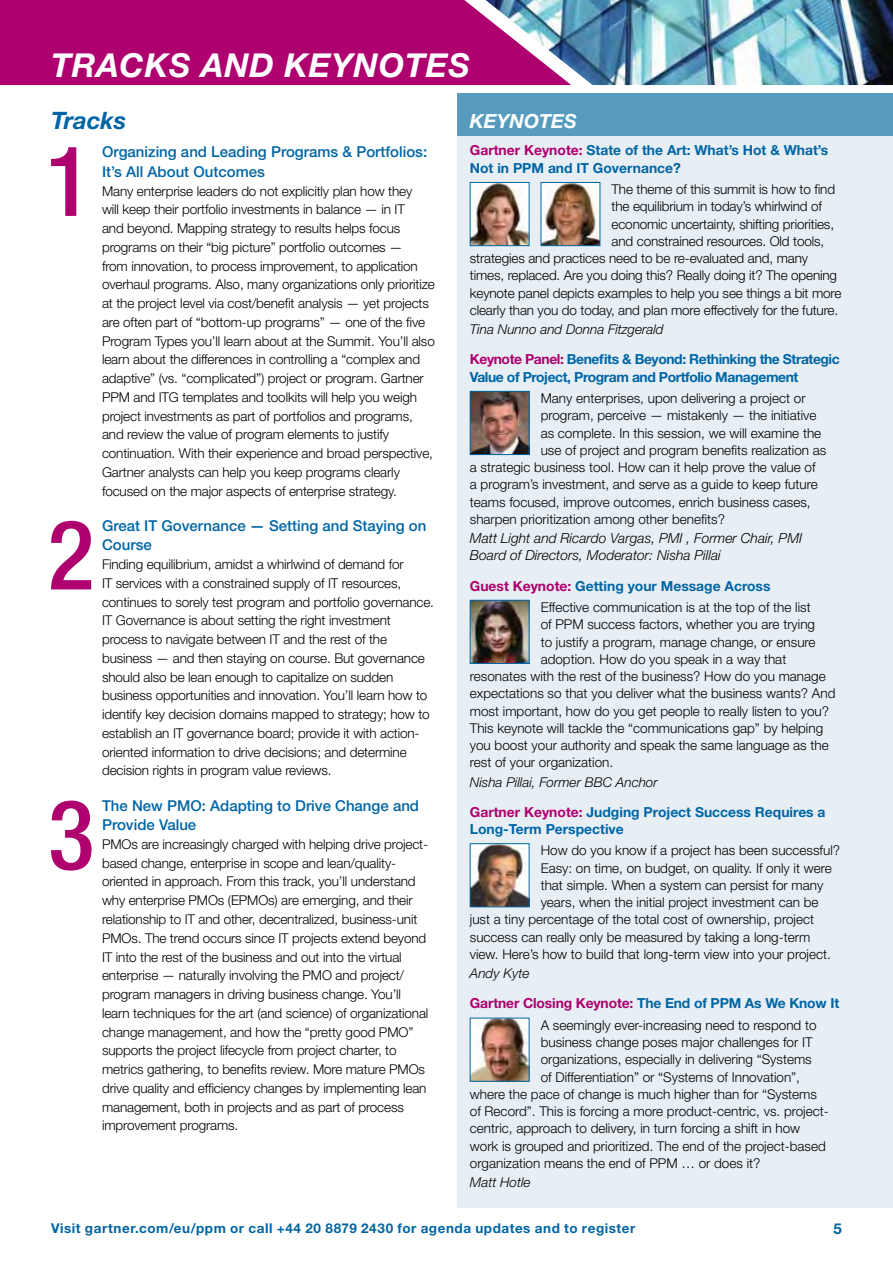
<style>
.page{position:relative;width:893px;height:1263px;background:#fff}
.page>*{position:absolute;margin:0;border:0;box-sizing:border-box;transform-origin:0 0}
.t1{font:500 condensed 96.9px "Helvetica Neue LT";color:#ae006e}
.t2{font:italic 700 33px "Helvetica Neue";letter-spacing:.02em;color:#fff}
.t3{font:italic 700 24px "Helvetica Neue";color:#0065a4}
.t4{font:italic 700 19.5px "Helvetica Neue";color:#fff}
.t5{font:500 15px/19.5px "Helvetica Neue LT";color:#0065a4}
.t6{font:700 15px "Helvetica Neue LT";color:#0065a4}
.t7{font:700 13.8px/17.2px "Helvetica Neue LT";color:#0065a4}
.t8{font:700 13.8px/17.2px "Helvetica Neue LT";letter-spacing:-.03em;color:#0065a4}
.t9{font:italic 300 13.8px/17.2px "Helvetica Neue LT";color:#000}
.t10{font:700 13.8px "Helvetica Neue LT";letter-spacing:-.01em;color:#ae006e}
.t11{font:300 13.5px/18.8px "Helvetica Neue LT";letter-spacing:-.01em;color:#000}
.t12{font:700 13.5px "Helvetica Neue LT";letter-spacing:.04em;color:#0065a4}
.t13{font:italic 300 13.5px "Helvetica Neue LT";color:#000}
.s1{color:#ae006e}
.s2{color:#0065a4}
</style>
<div class="page">
<img style="left:571px;top:0;width:322px;height:85px">
<svg style="left:0;top:0;width:571px;height:85px;background:#ad1277"></svg>
<div style="left:457px;top:136px;width:436px;height:1072px;background:#e7eff5"></div>
<img style="left:472px;top:184px;width:55px;height:60px">
<div style="left:470px;top:182px;width:59px;height:64px;border:1px solid #0065a4"></div>
<img style="left:543px;top:184px;width:55px;height:60px">
<div style="left:541px;top:182px;width:59px;height:64px;border:1px solid #0065a4"></div>
<img style="left:472px;top:393px;width:55px;height:60px">
<div style="left:470px;top:391px;width:59px;height:64px;border:1px solid #0065a4"></div>
<img style="left:472px;top:602px;width:55px;height:60px">
<div style="left:470px;top:600px;width:59px;height:64px;border:1px solid #0065a4"></div>
<img style="left:472px;top:845px;width:55px;height:60px">
<div style="left:470px;top:843px;width:59px;height:64px;border:1px solid #0065a4"></div>
<img style="left:472px;top:1020px;width:55px;height:59px">
<div style="left:457px;top:94px;width:436px;height:42px;background:#569bbe"></div>
<h2 class="t2" style="left:51px;top:45px;width:259px">TRACKS AND KEY</h2>
<h2 class="t2" style="left:354px;top:45px;width:118px">NOTES</h2>
<h3 class="t3" style="left:51px;top:106px;width:77px">TRACKS</h3>
<h1 class="t1" style="left:45px;top:124px;width:48px">1</h1>
<p class="t5" style="left:102px;top:142px;width:327px">Organizing and Leading Programs &amp; Portfolios:<br>It’s All About Outcomes</p>
<p class="t11" style="left:102px;top:181px;width:334px">Many enterprise leaders do not explicitly plan how they<br>will keep their portfolio investments in balance — in IT<br>and beyond. Mapping strategy to results helps focus programs on their “big picture” portfolio outcomes —<br>from innovation, to process improvement, to application overhaul programs. Also, many organizations only prioritize at the project level via cost/benefit analysis — yet projects are often part of “bottom-up programs” — one of the five Program Types you’ll learn about at the Summit. You’ll also learn about the differences in controlling a “complex and adaptive” (vs. “complicated”) project or program. Gartner PPM and ITG templates and toolkits will help you weigh project investments as part of portfolios and programs, and review the value of program elements to justify continuation. With their experience and broad perspective, Gartner analysts can help you keep programs clearly focused on the major aspects of enterprise strategy.</p>
<h1 class="t1" style="left:48px;top:497px;width:48px">2</h1>
<p class="t5" style="left:102px;top:516px;width:326px">Great IT Governance — Setting and Staying on<br>Course</p>
<p class="t11" style="left:102px;top:555px;width:333px">Finding equilibrium, amidst a whirlwind of demand for<br>IT services with a constrained supply of IT resources, continues to sorely test program and portfolio governance.<br>IT Governance is about setting the right investment process to navigate between IT and the rest of the business — and then staying on course. But governance should also be lean enough to capitalize on sudden business opportunities and innovation. You’ll learn how to identify key decision domains mapped to strategy; how to establish an IT governance board; provide it with action&shy;oriented information to drive decisions; and determine decision rights in program value reviews.</p>
<h1 class="t1" style="left:48px;top:777px;width:48px">3</h1>
<p class="t5" style="left:102px;top:795px;width:319px">The New PMO: Adapting to Drive Change and<br>Provide Value</p>
<p class="t11" style="left:102px;top:834px;width:328px">PMOs are increasingly charged with helping drive project&shy;based change, enterprise in scope and lean/quality&shy;oriented in approach. From this track, you’ll understand why enterprise PMOs (EPMOs) are emerging, and their relationship to IT and other, decentralized, business-unit PMOs. The trend occurs since IT projects extend beyond IT into the rest of the business and out into the virtual enterprise — naturally involving the PMO and project/ program managers in driving business change. You’ll learn techniques for the art (and science) of organizational change management, and how the “pretty good PMO” supports the project lifecycle from project charter, to metrics gathering, to benefits review. More mature PMOs drive quality and efficiency changes by implementing lean management, both in projects and as part of process improvement programs.</p>
<h3 class="t4" style="left:470px;top:109px;width:15px">KEY</h3>
<h3 class="t4" style="left:510px;top:109px;width:69px">NOTES</h3>
<p class="t7" style="left:470px;top:142px;width:360px"><span class="s1">Gartner Keynote:</span> State of the Art: What’s Hot &amp; What’s<br>Not in PPM and IT Governance?</p>
<p class="t11" style="left:612px;top:180px;width:225px">The theme of this summit is how to find</p>
<p class="t11" style="left:612px;top:197px;width:212px">the equilibrium in today’s whirlwind of</p>
<p class="t11" style="left:612px;top:214px;width:224px">economic uncertainty, shifting priorities,</p>
<p class="t11" style="left:612px;top:231px;width:214px">and constrained resources. Old tools,</p>
<p class="t11" style="left:470px;top:249px;width:340px">strategies and practices need to be re-evaluated and, many</p>
<p class="t11" style="left:470px;top:266px;width:369px">times, replaced. Are you doing this? Really doing it? The opening</p>
<p class="t11" style="left:470px;top:283px;width:373px">keynote panel depicts examples to help you see things a bit more</p>
<p class="t11" style="left:470px;top:300px;width:370px">clearly than you do today, and plan more effectively for the future.</p>
<p class="t13" style="left:470px;top:321px;width:195px">Tina Nunno and Donna Fitzgerald</p>
<p class="t8" style="left:470px;top:350px;width:371px"><span class="s1">Keynote Panel:</span> Benefits &amp; Beyond: Rethinking the Strategic<br>Value of Project, Program and Portfolio Management</p>
<p class="t11" style="left:541px;top:389px;width:266px">Many enterprises, upon delivering a project or</p>
<p class="t11" style="left:541px;top:406px;width:277px">program, perceive — mistakenly — the initiative</p>
<p class="t11" style="left:541px;top:423px;width:282px">as complete. In this session, we will examine the</p>
<p class="t11" style="left:541px;top:440px;width:287px">use of project and program benefits realization as</p>
<p class="t11" style="left:470px;top:458px;width:347px">a strategic business tool. How can it help prove the value of</p>
<p class="t11" style="left:470px;top:475px;width:349px">a program’s investment, and serve as a guide to keep future</p>
<p class="t11" style="left:470px;top:492px;width:342px">teams focused, improve outcomes, enrich business cases,</p>
<p class="t11" style="left:470px;top:509px;width:257px">sharpen prioritization among other benefits?</p>
<p class="t9" style="left:470px;top:529px;width:334px">Matt Light and Ricardo Vargas, PMI , Former Chair, PMI<br>Board of Directors, Moderator: Nisha Pillai</p>
<p class="t7" style="left:470px;top:577px;width:302px"><span class="s1">Guest Keynote:</span> Getting your Message Across</p>
<p class="t11" style="left:541px;top:597px;width:272px">Effective communication is at the top of the list</p>
<p class="t11" style="left:541px;top:615px;width:276px">of PPM success factors, whether you are trying</p>
<p class="t11" style="left:541px;top:632px;width:276px">to justify a program, manage change, or ensure</p>
<p class="t11" style="left:541px;top:649px;width:247px">adoption. How do you speak in a way that</p>
<p class="t11" style="left:470px;top:666px;width:357px">resonates with the rest of the business? How do you manage</p>
<p class="t11" style="left:470px;top:684px;width:367px">expectations so that you deliver what the business wants? And</p>
<p class="t11" style="left:470px;top:701px;width:361px">most important, how do you get people to really listen to you?</p>
<p class="t11" style="left:470px;top:718px;width:355px">This keynote will tackle the “communications gap” by helping</p>
<p class="t11" style="left:470px;top:736px;width:360px">you boost your authority and speak the same language as the</p>
<p class="t11" style="left:470px;top:753px;width:145px">rest of your organization.</p>
<p class="t13" style="left:470px;top:774px;width:189px">Nisha Pillai, Former BBC Anchor</p>
<p class="t7" style="left:470px;top:803px;width:357px"><span class="s1">Gartner Keynote:</span> Judging Project Success Requires a<br>Long-Term Perspective</p>
<p class="t11" style="left:541px;top:841px;width:301px">How do you know if a project has been successful?</p>
<p class="t11" style="left:541px;top:858px;width:293px">Easy: on time, on budget, on quality. If only it were</p>
<p class="t11" style="left:541px;top:875px;width:284px">that simple. When a system can persist for many</p>
<p class="t11" style="left:541px;top:893px;width:279px">years, when the initial project investment can be</p>
<p class="t11" style="left:470px;top:910px;width:346px">just a tiny percentage of the total cost of ownership, project</p>
<p class="t11" style="left:470px;top:927px;width:342px">success can really only be measured by taking a long-term</p>
<p class="t11" style="left:470px;top:944px;width:362px">view. Here’s how to build that long-term view into your project.</p>
<p class="t13" style="left:470px;top:965px;width:61px">Andy Kyte</p>
<p class="t10" style="left:470px;top:995px;width:371px">Gartner Closing Keynote: <span class="s2">The End of PPM As We Know It</span></p>
<p class="t11" style="left:541px;top:1015px;width:277px">A seemingly ever-increasing need to respond to</p>
<p class="t11" style="left:541px;top:1033px;width:273px">business change poses major challenges for IT</p>
<p class="t11" style="left:541px;top:1050px;width:273px">organizations, especially in delivering “Systems</p>
<p class="t11" style="left:541px;top:1067px;width:261px">of Differentiation” or “Systems of Innovation”,</p>
<p class="t11" style="left:470px;top:1084px;width:349px">where the pace of change is much higher than for “Systems</p>
<p class="t11" style="left:470px;top:1102px;width:360px">of Record”. This is forcing a more product-centric, vs. project-</p>
<p class="t11" style="left:470px;top:1119px;width:332px">centric, approach to delivery, in turn forcing a shift in how</p>
<p class="t11" style="left:470px;top:1136px;width:357px">work is grouped and prioritized. The end of the project-based</p>
<p class="t11" style="left:470px;top:1153px;width:292px">organization means the end of PPM … or does it?</p>
<p class="t13" style="left:470px;top:1174px;width:62px">Matt Hotle</p>
<p class="t12" style="left:51px;top:1220px;width:586px">Visit gartner.com/eu/ppm or call +44 20 8879 2430 for agenda updates and to register</p>
<p class="t6" style="left:834px;top:1220px;width:10px">5</p>
</div>
